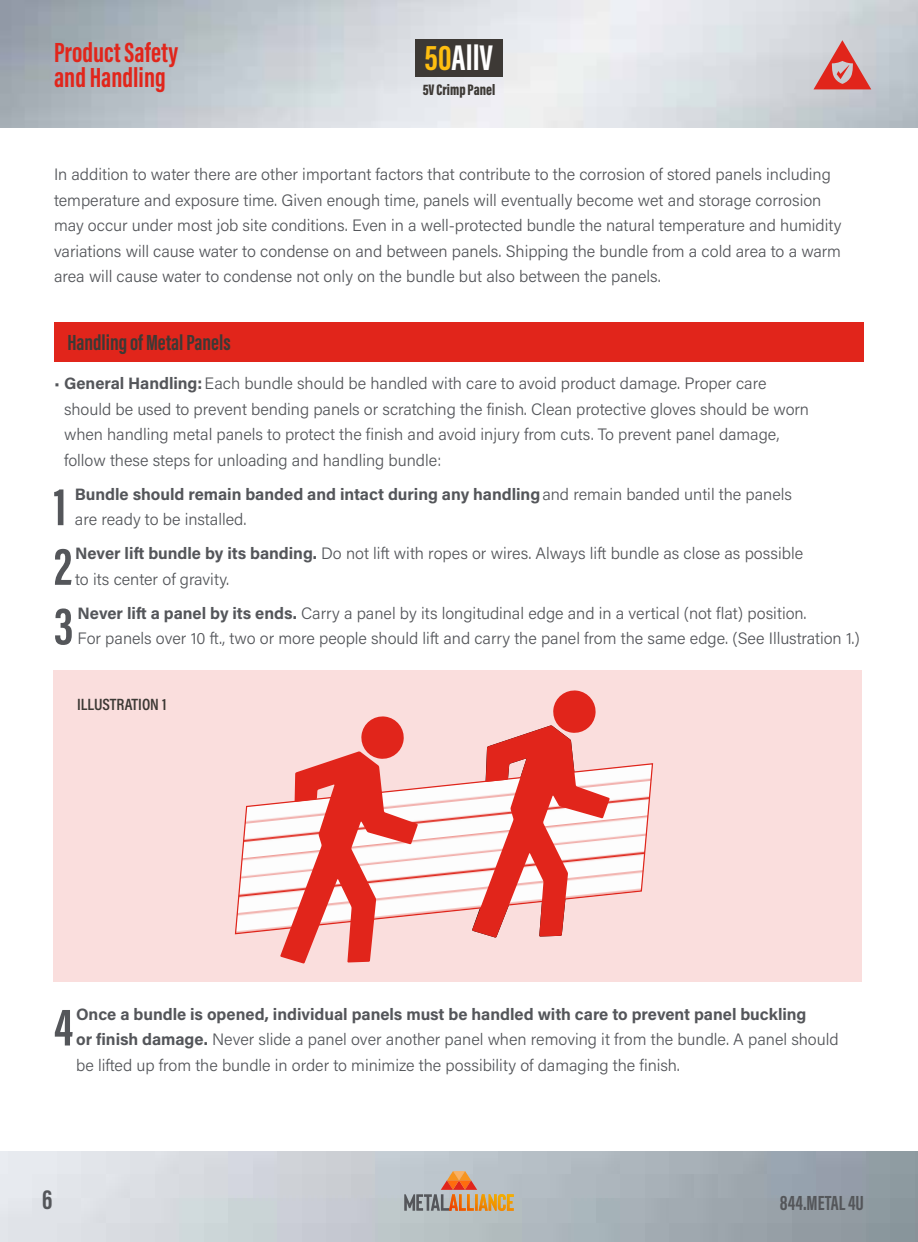
<style>
.page{position:relative;width:918px;height:1242px;background:#fff}
.page>*{position:absolute;margin:0;border:0;box-sizing:border-box;transform-origin:0 0}
.t1{font:700 54.6px "Acumin Pro Extra Cond";color:#54565a}
.t2{font:700 36.75px "Acumin Pro Extra Cond";color:#fff}
.t3{font:700 28.5px/25.2px "Acumin Pro Extra Cond";color:#e1251b}
.t4{font:700 28.5px "Acumin Pro Extra Cond";color:#54565a}
.t5{font:700 22.5px "Acumin Pro Extra Cond";color:#3d3935}
.t6{font:700 21px "Acumin Pro Extra Cond";color:#54565a}
.t7{font:300 16.5px/25.5px "Acumin Pro";color:#54565a}
.t8{font:600 16.5px "Acumin Pro Cond";color:#3d3935}
.t9{font:900 15.75px "Acumin Pro Extra Cond";color:#3d3935}
.s1{color:#febe10}
.s2{font-weight:700}
</style>
<div class="page">
<svg style="left:404px;top:1171px;width:110px;height:40px;background:#bea792"></svg>
<div style="left:54px;top:322px;width:810px;height:40px;background:#e1251b"></div>
<div style="left:53px;top:670px;width:809px;height:312px;background:#fadedd"></div>
<svg style="left:234px;top:763px;width:420px;height:172px"></svg>
<svg style="left:280px;top:716px;width:138px;height:248px"></svg>
<svg style="left:472px;top:690px;width:138px;height:248px"></svg>
<svg style="left:814px;top:40px;width:57px;height:49px;background:#d48d8c"></svg>
<div style="left:415px;top:39px;width:88px;height:38px;background:#3d3935"></div>
<h3 class="t3" style="left:54px;top:39px;width:126px">Product Safety and Handling</h3>
<h2 class="t2" style="left:425px;top:35px;width:70px"><span class="s1">50</span>AllV</h2>
<p class="t9" style="left:423px;top:80px;width:74px">5V Crimp Panel</p>
<p class="t7" style="left:54px;top:161px;width:789px">In addition to water there are other important factors that contribute to the corrosion of stored panels including temperature and exposure time. Given enough time, panels will eventually become wet and storage corrosion may occur under most job site conditions. Even in a well-protected bundle the natural temperature and humidity variations will cause water to condense on and between panels. Shipping the bundle from a cold area to a warm area will cause water to condense not only on the bundle but also between the panels.</p>
<h3 class="t5" style="left:68px;top:329px;width:165px">Handling of Metal Panels</h3>
<p class="t7" style="left:64px;top:370px;width:746px;text-indent:-10px">• <span class="s2">General Handling:</span>Each bundle should be handled with care to avoid product damage. Proper care should be used to prevent bending panels or scratching the finish. Clean protective gloves should be worn when handling metal panels to protect the finish and avoid injury from cuts. To prevent panel damage, follow these steps for unloading and handling bundle:</p>
<h1 class="t1" style="left:54px;top:473px;width:14px">1</h1>
<p class="t7" style="left:75px;top:481px;width:719px"><span class="s2">Bundle should remain banded and intact during any handling</span>and remain banded until the panels are ready to be installed.</p>
<h1 class="t1" style="left:54px;top:533px;width:19px">2</h1>
<p class="t7" style="left:75px;top:540px;width:729px"><span class="s2">Never lift bundle by its banding.</span> Do not lift with ropes or wires. Always lift bundle as close as possible to its center of gravity.</p>
<h1 class="t1" style="left:54px;top:593px;width:21px">3</h1>
<p class="t7" style="left:78px;top:600px;width:784px"><span class="s2">Never lift a panel by its ends.</span> Carry a panel by its longitudinal edge and in a vertical (not flat) position.<br>For panels over 10 ft., two or more people should lift and carry the panel from the same edge. (See Illustration 1.)</p>
<p class="t8" style="left:77px;top:694px;width:91px">ILLUSTRATION 1</p>
<h1 class="t1" style="left:54px;top:994px;width:20px">4</h1>
<p class="t7" style="left:76px;top:1001px;width:764px"><span class="s2">Once a bundle is opened, individual panels must be handled with care to prevent panel buckling<br>or finish damage.</span> Never slide a panel over another panel when removing it from the bundle. A panel should be lifted up from the bundle in order to minimize the possibility of damaging the finish.</p>
<h3 class="t4" style="left:42px;top:1182px;width:12px">6</h3>
<p class="t6" style="left:780px;top:1190px;width:86px">844.METAL 4U</p>
</div>
